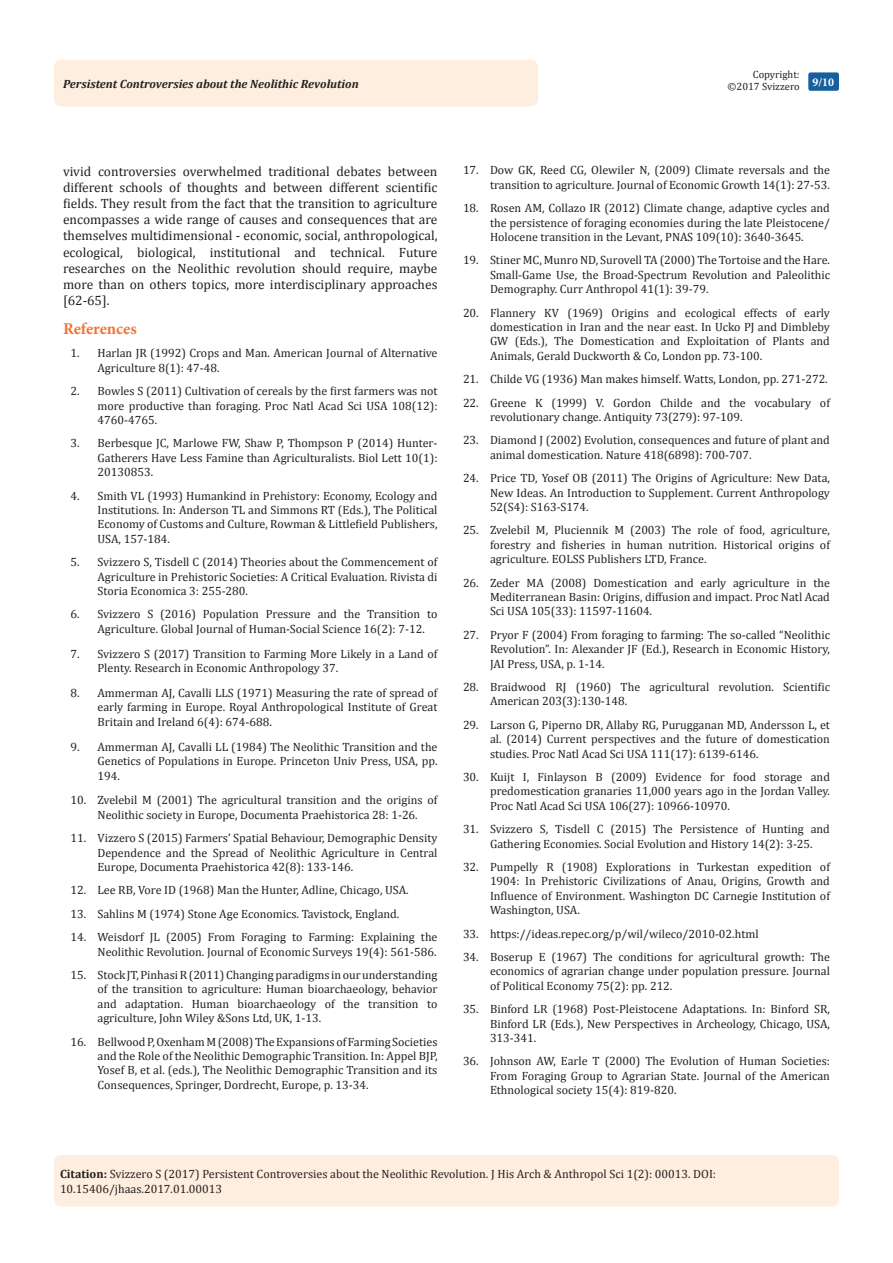
<style>
.page{position:relative;width:893px;height:1263px;background:#fff}
.page>*{position:absolute;margin:0;border:0;box-sizing:border-box;transform-origin:0 0}
.List_Paragraph{font:700 16.5px "Minion Pro";letter-spacing:-.005em;color:#f37331}
.t1{font:13.5px/16.2px "Cambria";color:#231f20;text-align:justify}
.t2{font:12px/14.4px "Cambria";color:#231f20;text-align:justify}
.t3{font:italic 700 12px "Cambria";color:#231f20}
.t4{font:700 12px "Minion Pro";color:#fff}
.t5{font:10.5px/12.6px "Cambria";color:#231f20;text-align:right}
.s1{font-weight:700}
</style>
<div class="page">
<div style="left:54px;top:1155px;width:785px;height:51px;background:#feeee0;border-radius:7px"></div>
<div style="left:54px;top:60px;width:484px;height:46px;background:#feeee0;border-radius:8px"></div>
<div style="left:808px;top:72px;width:31px;height:19px;background:#18609d;border-radius:2px"></div>
<p class="t5" style="left:728px;top:68px;width:74px">Copyright: ©2017 Svizzero</p>
<p class="t3" style="left:63px;top:75px;width:297px">Persistent Controversies about the Neolithic Revolution</p>
<p class="t4" style="left:812px;top:74px;width:23px">9/10</p>
<p class="t1" style="left:63px;top:163px;width:376px">vivid controversies overwhelmed traditional debates between different schools of thoughts and between different scientific fields. They result from the fact that the transition to agriculture encompasses a wide range of causes and consequences that are themselves multidimensional - economic, social, anthropological, ecological, biological, institutional and technical. Future researches on the Neolithic revolution should require, maybe more than on others topics, more interdisciplinary approaches [62-65].</p>
<p class="List_Paragraph" style="left:63px;top:317px;width:75px">References</p>
<p class="t2" style="left:98px;top:346px;width:341px;text-indent:-27px">1. Harlan JR (1992) Crops and Man. American Journal of Alternative<br>Agriculture 8(1): 47-48.</p>
<p class="t2" style="left:98px;top:384px;width:341px;text-indent:-27px">2. Bowles S (2011) Cultivation of cereals by the first farmers was not more productive than foraging. Proc Natl Acad Sci USA 108(12):<br>4760-4765.</p>
<p class="t2" style="left:98px;top:436px;width:341px;text-indent:-27px">3. Berbesque JC, Marlowe FW, Shaw P, Thompson P (2014) Hunter-Gatherers Have Less Famine than Agriculturalists. Biol Lett 10(1):<br>20130853.</p>
<p class="t2" style="left:98px;top:488px;width:341px;text-indent:-27px">4. Smith VL (1993) Humankind in Prehistory: Economy, Ecology and Institutions. In: Anderson TL and Simmons RT (Eds.), The Political Economy of Customs and Culture, Rowman &amp; Littlefield Publishers, USA, 157-184.</p>
<p class="t2" style="left:98px;top:555px;width:341px;text-indent:-27px">5. Svizzero S, Tisdell C (2014) Theories about the Commencement of Agriculture in Prehistoric Societies: A Critical Evaluation. Rivista di Storia Economica 3: 255-280.</p>
<p class="t2" style="left:98px;top:607px;width:341px;text-indent:-27px">6. Svizzero S (2016) Population Pressure and the Transition to<br>Agriculture. Global Journal of Human-Social Science 16(2): 7-12.</p>
<p class="t2" style="left:98px;top:646px;width:341px;text-indent:-27px">7. Svizzero S (2017) Transition to Farming More Likely in a Land of<br>Plenty. Research in Economic Anthropology 37.</p>
<p class="t2" style="left:98px;top:686px;width:341px;text-indent:-27px">8. Ammerman AJ, Cavalli LLS (1971) Measuring the rate of spread of early farming in Europe. Royal Anthropological Institute of Great Britain and Ireland 6(4): 674-688.</p>
<p class="t2" style="left:98px;top:739px;width:341px;text-indent:-27px">9. Ammerman AJ, Cavalli LL (1984) The Neolithic Transition and the Genetics of Populations in Europe. Princeton Univ Press, USA, pp.<br>194.</p>
<p class="t2" style="left:98px;top:793px;width:341px;text-indent:-27px">10. Zvelebil M (2001) The agricultural transition and the origins of<br>Neolithic society in Europe, Documenta Praehistorica 28: 1-26.</p>
<p class="t2" style="left:98px;top:831px;width:341px;text-indent:-27px">11. Vizzero S (2015) Farmers’ Spatial Behaviour, Demographic Density Dependence and the Spread of Neolithic Agriculture in Central Europe, Documenta Praehistorica 42(8): 133-146.</p>
<p class="t2" style="left:70px;top:883px;width:340px">12. Lee RB, Vore ID (1968) Man the Hunter, Adline, Chicago, USA.</p>
<p class="t2" style="left:70px;top:906px;width:330px">13. Sahlins M (1974) Stone Age Economics. Tavistock, England.</p>
<p class="t2" style="left:70px;top:930px;width:368px;text-align:right">14. Weisdorf JL (2005) From Foraging to Farming: Explaining the<br>Neolithic Revolution. Journal of Economic Surveys 19(4): 561-586.</p>
<p class="t2" style="left:98px;top:968px;width:341px;text-indent:-27px">15. Stock JT, Pinhasi R (2011) Changing paradigms in our understanding of the transition to agriculture: Human bioarchaeology, behavior and adaptation. Human bioarchaeology of the transition to agriculture, John Wiley &amp;Sons Ltd, UK, 1-13.</p>
<p class="t2" style="left:98px;top:1034px;width:341px;text-indent:-27px">16. Bellwood P, Oxenham M (2008) The Expansions of Farming Societies and the Role of the Neolithic Demographic Transition. In: Appel BJP, Yosef B, et al. (eds.), The Neolithic Demographic Transition and its Consequences, Springer, Dordrecht, Europe, p. 13-34.</p>
<p class="t2" style="left:463px;top:163px;width:368px;text-align:right">17. Dow GK, Reed CG, Olewiler N, (2009) Climate reversals and the transition to agriculture. Journal of Economic Growth 14(1): 27-53.</p>
<p class="t2" style="left:490px;top:201px;width:341px;text-indent:-27px">18. Rosen AM, Collazo IR (2012) Climate change, adaptive cycles and the persistence of foraging economies during the late Pleistocene/ Holocene transition in the Levant, PNAS 109(10): 3640-3645.</p>
<p class="t2" style="left:490px;top:253px;width:341px;text-indent:-27px">19. Stiner MC, Munro ND, Surovell TA (2000) The Tortoise and the Hare.<br>Small-Game Use, the Broad-Spectrum Revolution and Paleolithic Demography. Curr Anthropol 41(1): 39-79.</p>
<p class="t2" style="left:490px;top:305px;width:341px;text-indent:-27px">20. Flannery KV (1969) Origins and ecological effects of early domestication in Iran and the near east. In Ucko PJ and Dimbleby GW (Eds.), The Domestication and Exploitation of Plants and Animals, Gerald Duckworth &amp; Co, London pp. 73-100.</p>
<p class="t2" style="left:463px;top:372px;width:366px">21. Childe VG (1936) Man makes himself. Watts, London, pp. 271-272.</p>
<p class="t2" style="left:490px;top:395px;width:341px;text-indent:-27px">22. Greene K (1999) V. Gordon Childe and the vocabulary of revolutionary change. Antiquity 73(279): 97-109.</p>
<p class="t2" style="left:490px;top:433px;width:341px;text-indent:-27px">23. Diamond J (2002) Evolution, consequences and future of plant and animal domestication. Nature 418(6898): 700-707.</p>
<p class="t2" style="left:490px;top:471px;width:341px;text-indent:-27px">24. Price TD, Yosef OB (2011) The Origins of Agriculture: New Data, New Ideas. An Introduction to Supplement. Current Anthropology 52(S4): S163-S174.</p>
<p class="t2" style="left:490px;top:523px;width:341px;text-indent:-27px">25. Zvelebil M, Pluciennik M (2003) The role of food, agriculture, forestry and fisheries in human nutrition. Historical origins of agriculture. EOLSS Publishers LTD, France.</p>
<p class="t2" style="left:490px;top:575px;width:341px;text-indent:-27px">26. Zeder MA (2008) Domestication and early agriculture in the Mediterranean Basin: Origins, diffusion and impact. Proc Natl Acad Sci USA 105(33): 11597-11604.</p>
<p class="t2" style="left:490px;top:627px;width:341px;text-indent:-27px">27. Pryor F (2004) From foraging to farming: The so-called “Neolithic Revolution”. In: Alexander JF (Ed.), Research in Economic History, JAI Press, USA, p. 1-14.</p>
<p class="t2" style="left:490px;top:680px;width:341px;text-indent:-27px">28. Braidwood RJ (1960) The agricultural revolution. Scientific<br>American 203(3):130-148.</p>
<p class="t2" style="left:490px;top:717px;width:341px;text-indent:-27px">29. Larson G, Piperno DR, Allaby RG, Purugganan MD, Andersson L, et al. (2014) Current perspectives and the future of domestication studies. Proc Natl Acad Sci USA 111(17): 6139-6146.</p>
<p class="t2" style="left:490px;top:770px;width:341px;text-indent:-27px">30. Kuijt I, Finlayson B (2009) Evidence for food storage and predomestication granaries 11,000 years ago in the Jordan Valley.<br>Proc Natl Acad Sci USA 106(27): 10966-10970.</p>
<p class="t2" style="left:490px;top:822px;width:341px;text-indent:-27px">31. Svizzero S, Tisdell C (2015) The Persistence of Hunting and<br>Gathering Economies. Social Evolution and History 14(2): 3-25.</p>
<p class="t2" style="left:490px;top:860px;width:341px;text-indent:-27px">32. Pumpelly R (1908) Explorations in Turkestan expedition of 1904: In Prehistoric Civilizations of Anau, Origins, Growth and Influence of Environment. Washington DC Carnegie Institution of Washington, USA.</p>
<p class="t2" style="left:463px;top:926px;width:297px">33. https://ideas.repec.org/p/wil/wileco/2010-02.html</p>
<p class="t2" style="left:490px;top:950px;width:341px;text-indent:-27px">34. Boserup E (1967) The conditions for agricultural growth: The economics of agrarian change under population pressure. Journal of Political Economy 75(2): pp. 212.</p>
<p class="t2" style="left:490px;top:1002px;width:341px;text-indent:-27px">35. Binford LR (1968) Post-Pleistocene Adaptations. In: Binford SR, Binford LR (Eds.), New Perspectives in Archeology, Chicago, USA, 313-341.</p>
<p class="t2" style="left:490px;top:1054px;width:341px;text-indent:-27px">36. Johnson AW, Earle T (2000) The Evolution of Human Societies:<br>From Foraging Group to Agrarian State. Journal of the American Ethnological society 15(4): 819-820.</p>
<p class="t2" style="left:60px;top:1167px;width:658px"><span class="s1">Citation:</span> Svizzero S (2017) Persistent Controversies about the Neolithic Revolution. J His Arch &amp; Anthropol Sci 1(2): 00013. DOI:<br>10.15406/jhaas.2017.01.00013</p>
</div>
